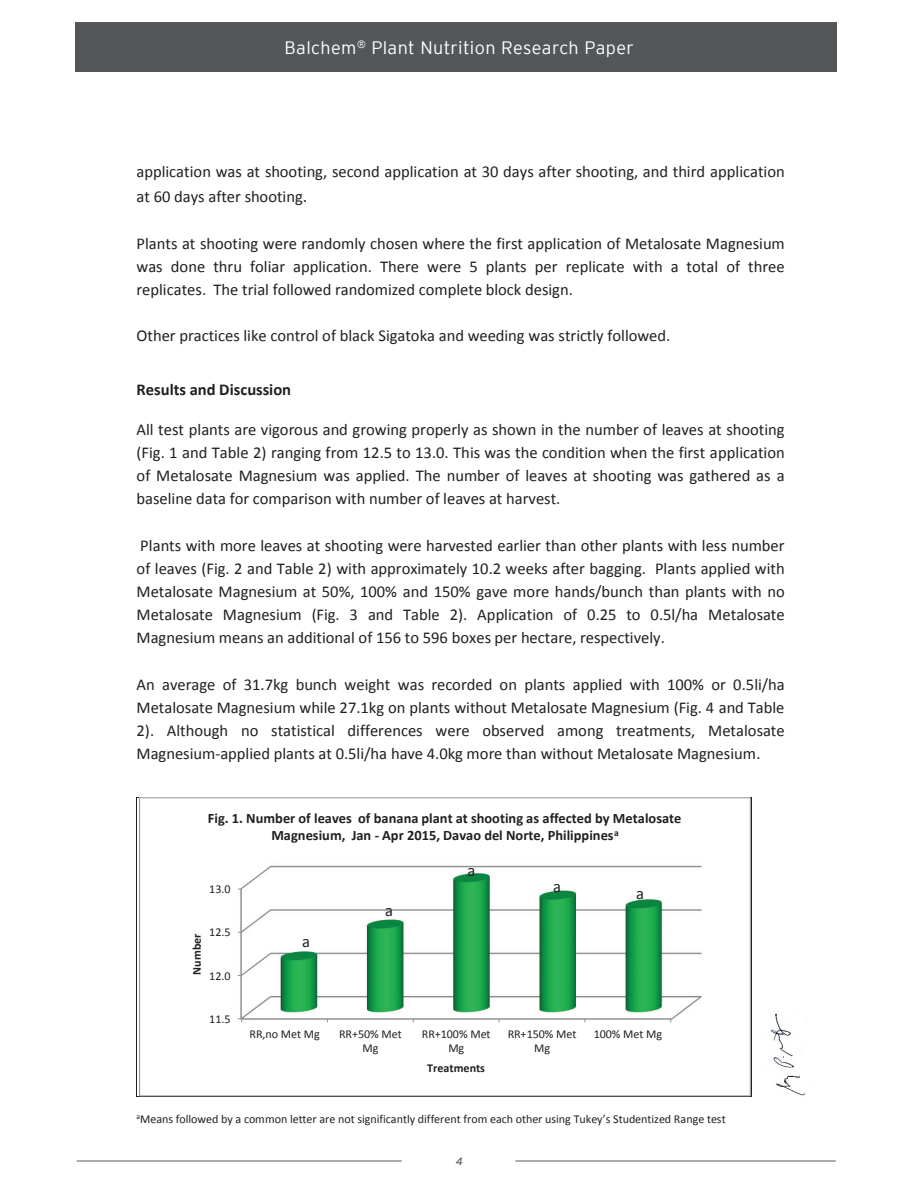
<style>
.page{position:relative;width:918px;height:1188px;background:#fff}
.page>*{position:absolute;margin:0;border:0;box-sizing:border-box;transform-origin:0 0}
.t1{font:300 18px "Interstate";letter-spacing:.02em;color:#fff}
.t2{font:16.5px/23.1px "Calibri";color:#231f20;text-align:justify}
.t3{font:700 16.5px "Calibri";color:#231f20}
.t4{font:700 14.4px/17.7px "Calibri";color:#231f20;text-align:center}
.t5{font:12px/14.7px "Calibri";letter-spacing:-.005em;color:#231f20;text-align:center}
.t6{font:700 12px "Calibri";color:#231f20}
.t7{font:italic 10.5px "Interstate";color:#535759}
.s1{font-size:18px}
</style>
<div class="page">
<hr style="left:137px;top:797px;width:615px;height:1px;background:#231f20">
<hr style="left:137px;top:798px;width:1px;height:298px;background:#231f20">
<hr style="left:752px;top:798px;width:1px;height:298px;background:#231f20">
<hr style="left:137px;top:1096px;width:615px;height:1px;background:#231f20">
<img style="left:239px;top:865px;width:463px;height:156px">
<svg style="left:238px;top:1018px;width:4px;height:4px"></svg>
<img style="left:771px;top:1013px;width:35px;height:83px">
<div style="left:75px;top:22px;width:762px;height:50px;background:#535759"></div>
<hr style="left:515px;top:1161px;width:321px;height:1px;background:#555759">
<hr style="left:77px;top:1161px;width:325px;height:1px;background:#555759">
<p class="t1" style="left:285px;top:38px;width:351px">Balchem<sup>®</sup> Plant Nutrition Research Paper</p>
<p class="t2" style="left:137px;top:159px;width:650px;line-height:24.9px">application was at shooting, second application at 30 days after shooting, and third application at 60 days after shooting<span class="s1">.</span></p>
<p class="t2" style="left:137px;top:232px;width:650px">Plants at shooting were randomly chosen where the first application of Metalosate Magnesium was done thru foliar application. There were 5 plants per replicate with a total of three replicates. The trial followed randomized complete block design.</p>
<p class="t2" style="left:137px;top:324px;width:535px">Other practices like control of black Sigatoka and weeding was strictly followed.</p>
<p class="t3" style="left:137px;top:379px;width:156px">Results and Discussion</p>
<p class="t2" style="left:137px;top:418px;width:650px">All test plants are vigorous and growing properly as shown in the number of leaves at shooting (Fig. 1 and Table 2) ranging from 12.5 to 13.0. This was the condition when the first application of Metalosate Magnesium was applied. The number of leaves at shooting was gathered as a baseline data for comparison with number of leaves at harvest.</p>
<p class="t2" style="left:137px;top:534px;width:650px">Plants with more leaves at shooting were harvested earlier than other plants with less number of leaves (Fig. 2 and Table 2) with approximately 10.2 weeks after bagging. Plants applied with Metalosate Magnesium at 50%, 100% and 150% gave more hands/bunch than plants with no Metalosate Magnesium (Fig. 3 and Table 2). Application of 0.25 to 0.5l/ha Metalosate Magnesium means an additional of 156 to 596 boxes per hectare, respectively.</p>
<p class="t2" style="left:137px;top:673px;width:650px">An average of 31.7kg bunch weight was recorded on plants applied with 100% or 0.5li/ha Metalosate Magnesium while 27.1kg on plants without Metalosate Magnesium (Fig. 4 and Table 2). Although no statistical differences were observed among treatments, Metalosate Magnesium-applied plants at 0.5li/ha have 4.0kg more than without Metalosate Magnesium.</p>
<p class="t4" style="left:208px;top:809px;width:475px">Fig. 1. Number of leaves of banana plant at shooting as affected by Metalosate<br>Magnesium, Jan - Apr 2015, Davao del Norte, Philippines<sup>a</sup></p>
<p class="t5" style="left:209px;top:882px;width:23px">13.0</p>
<p class="t6" style="left:189px;top:975px;width:43px;rotate:-90deg">Number</p>
<p class="t5" style="left:209px;top:925px;width:23px">12.5</p>
<p class="t5" style="left:209px;top:968px;width:23px">12.0</p>
<p class="t5" style="left:209px;top:1011px;width:23px">11.5</p>
<p class="t2" style="left:302px;top:930px;width:9px">a</p>
<p class="t2" style="left:385px;top:899px;width:9px">a</p>
<p class="t2" style="left:467px;top:859px;width:9px">a</p>
<p class="t2" style="left:553px;top:875px;width:9px">a</p>
<p class="t2" style="left:636px;top:882px;width:9px">a</p>
<p class="t5" style="left:250px;top:1026px;width:72px">RR,no Met Mg</p>
<p class="t5" style="left:339px;top:1026px;width:64px">RR+50% Met<br>Mg</p>
<p class="t5" style="left:422px;top:1026px;width:70px">RR+100% Met<br>Mg</p>
<p class="t5" style="left:508px;top:1026px;width:70px">RR+150% Met<br>Mg</p>
<p class="t5" style="left:594px;top:1026px;width:70px">100% Met Mg</p>
<p class="t6" style="left:427px;top:1060px;width:59px">Treatments</p>
<p class="t5" style="left:137px;top:1112px;width:591px"><sup>a</sup>Means followed by a common letter are not significantly different from each other using Tukey’s Studentized Range test</p>
<p class="t7" style="left:456px;top:1155px;width:8px">4</p>
</div>
